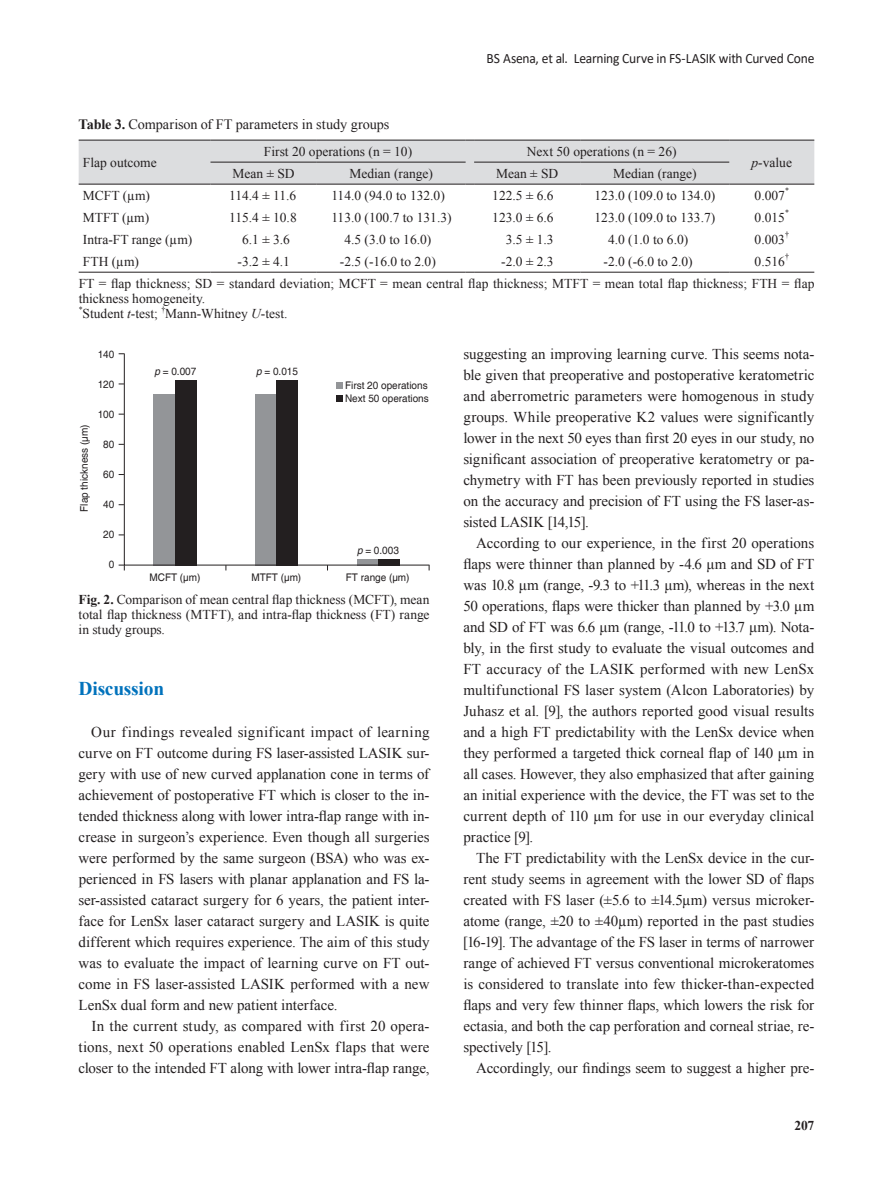
<style>
.page{position:relative;width:893px;height:1191px;background:#fff}
.page>*{position:absolute;margin:0;border:0;box-sizing:border-box;transform-origin:0 0}
.t1{font:700 19.5px "Times New Roman";letter-spacing:-.01em;color:#0072bc}
.t2{font:15px/21px "Times New Roman";letter-spacing:-.005em;color:#231f20;text-align:justify}
.t3{font:14.25px "Calibri";letter-spacing:-.015em;color:#231f20;scale:.95 1}
.t4{font:14.25px "Times New Roman";letter-spacing:-.005em;color:#231f20}
.t5{font:13.5px/15px "Times New Roman";color:#231f20;text-align:justify}
.t6{font:700 13.5px "Times New Roman";color:#231f20}
.t7{font:10.5px/13.5px "Helvetica";color:#231f20;scale:.95 1}
.t8{font:7.8px "Times New Roman";color:#231f20}
.s1{font-weight:700}
.s2{font-style:italic}
</style>
<div class="page">
<svg style="left:119px;top:565px;width:6px;height:5px"></svg>
<svg style="left:124px;top:353px;width:306px;height:213px"></svg>
<svg style="left:79px;top:140px;width:735px;height:45px;background:#d3d4d6"></svg>
<hr style="left:474px;top:184px;width:106px;height:1px;background:#231f20">
<hr style="left:580px;top:184px;width:149px;height:1px;background:#231f20">
<hr style="left:79px;top:272px;width:131px;height:1px;background:#231f20">
<hr style="left:210px;top:272px;width:107px;height:1px;background:#231f20">
<hr style="left:317px;top:272px;width:149px;height:1px;background:#231f20">
<hr style="left:474px;top:272px;width:106px;height:1px;background:#231f20">
<hr style="left:580px;top:272px;width:149px;height:1px;background:#231f20">
<hr style="left:729px;top:272px;width:85px;height:1px;background:#231f20">
<hr style="left:729px;top:140px;width:85px;height:1px;background:#231f20">
<hr style="left:729px;top:184px;width:85px;height:1px;background:#231f20">
<p class="t3" style="left:486px;top:48px;width:347px">BS Asena, et al. Learning Curve in FS-LASIK with Curved Cone</p>
<p class="t4" style="left:79px;top:114px;width:312px"><span class="s1">Table 3.</span> Comparison of FT parameters in study groups</p>
<p class="t5" style="left:83px;top:154px;width:75px">Flap outcome</p>
<p class="t5" style="left:264px;top:143px;width:150px">First 20 operations (n = 10)</p>
<p class="t5" style="left:527px;top:143px;width:151px">Next 50 operations (n = 26)</p>
<p class="t5" style="left:233px;top:165px;width:64px">Mean ± SD</p>
<p class="t5" style="left:349px;top:165px;width:85px">Median (range)</p>
<p class="t5" style="left:496px;top:165px;width:64px">Mean ± SD</p>
<p class="t5" style="left:613px;top:165px;width:85px">Median (range)</p>
<p class="t5" style="left:752px;top:154px;width:42px"><span class="s2">p-</span>value</p>
<p class="t8" style="left:785px;top:185px;width:5px">*</p>
<p class="t5" style="left:83px;top:187px;width:69px">MCFT (µm)</p>
<p class="t5" style="left:229px;top:187px;width:69px">114.4 ± 11.6</p>
<p class="t5" style="left:331px;top:187px;width:115px">114.0 (94.0 to 132.0)</p>
<p class="t5" style="left:492px;top:187px;width:63px">122.5 ± 6.6</p>
<p class="t5" style="left:594px;top:187px;width:122px">123.0 (109.0 to 134.0)</p>
<p class="t5" style="left:755px;top:187px;width:32px">0.007</p>
<p class="t8" style="left:785px;top:207px;width:5px">*</p>
<p class="t5" style="left:83px;top:209px;width:68px">MTFT (µm)</p>
<p class="t5" style="left:229px;top:209px;width:69px">115.4 ± 10.8</p>
<p class="t5" style="left:331px;top:209px;width:122px">113.0 (100.7 to 131.3)</p>
<p class="t5" style="left:492px;top:209px;width:63px">123.0 ± 6.6</p>
<p class="t5" style="left:594px;top:209px;width:122px">123.0 (109.0 to 133.7)</p>
<p class="t5" style="left:755px;top:209px;width:32px">0.015</p>
<p class="t5" style="left:83px;top:231px;width:111px">Intra-FT range (µm)</p>
<p class="t5" style="left:242px;top:231px;width:49px">6.1 ± 3.6</p>
<p class="t5" style="left:344px;top:231px;width:88px">4.5 (3.0 to 16.0)</p>
<p class="t5" style="left:506px;top:231px;width:49px">3.5 ± 1.3</p>
<p class="t5" style="left:608px;top:231px;width:82px">4.0 (1.0 to 6.0)</p>
<p class="t5" style="left:755px;top:231px;width:32px">0.003</p>
<p class="t8" style="left:785px;top:229px;width:5px">†</p>
<p class="t5" style="left:83px;top:253px;width:58px">FTH (µm)</p>
<p class="t5" style="left:238px;top:253px;width:54px">-3.2 ± 4.1</p>
<p class="t5" style="left:340px;top:253px;width:97px">-2.5 (-16.0 to 2.0)</p>
<p class="t5" style="left:501px;top:253px;width:54px">-2.0 ± 2.3</p>
<p class="t5" style="left:603px;top:253px;width:91px">-2.0 (-6.0 to 2.0)</p>
<p class="t5" style="left:755px;top:253px;width:32px">0.516</p>
<p class="t8" style="left:785px;top:251px;width:5px">†</p>
<p class="t5" style="left:79px;top:276px;width:737px">FT = flap thickness; SD = standard deviation; MCFT = mean central flap thickness; MTFT = mean total flap thickness; FTH = flap thickness homogeneity.</p>
<p class="t8" style="left:79px;top:304px;width:5px">*</p>
<p class="t5" style="left:83px;top:306px;width:77px">Student <span class="s2">t</span>-test;</p>
<p class="t8" style="left:161px;top:304px;width:5px">†</p>
<p class="t5" style="left:165px;top:306px;width:124px">Mann-Whitney <span class="s2">U</span>-test.</p>
<p class="t7" style="left:78px;top:512px;width:93px;rotate:-90deg">Flap thickness (µm)</p>
<p class="t7" style="left:98px;top:348px;width:19px">140</p>
<p class="t7" style="left:98px;top:378px;width:19px">120</p>
<p class="t7" style="left:98px;top:408px;width:19px">100</p>
<p class="t7" style="left:103px;top:438px;width:13px">80</p>
<p class="t7" style="left:103px;top:468px;width:13px">60</p>
<p class="t7" style="left:103px;top:498px;width:13px">40</p>
<p class="t7" style="left:103px;top:528px;width:13px">20</p>
<p class="t7" style="left:109px;top:558px;width:7px">0</p>
<p class="t7" style="left:154px;top:364px;width:46px"><span class="s2">p</span> = 0.007</p>
<p class="t7" style="left:256px;top:364px;width:46px"><span class="s2">p</span> = 0.015</p>
<p class="t7" style="left:345px;top:379px;width:90px">First 20 operations<br>Next 50 operations</p>
<p class="t7" style="left:357px;top:543px;width:46px"><span class="s2">p</span> = 0.003</p>
<p class="t7" style="left:150px;top:571px;width:55px">MCFT (µm)</p>
<p class="t7" style="left:251px;top:571px;width:54px">MTFT (µm)</p>
<p class="t7" style="left:346px;top:571px;width:69px">FT range (µm)</p>
<p class="t5" style="left:79px;top:592px;width:352px"><span class="s1">Fig. 2.</span> Comparison of mean central flap thickness (MCFT), mean total flap thickness (MTFT), and intra-flap thickness (FT) range in study groups.</p>
<h1 class="t1" style="left:79px;top:674px;width:87px">Discussion</h1>
<p class="t2" style="left:79px;top:721px;width:353px;text-indent:13px">Our findings revealed significant impact of learning curve on FT outcome during FS laser-assisted LASIK sur&shy;gery with use of new curved applanation cone in terms of achievement of postoperative FT which is closer to the in&shy;tended thickness along with lower intra-flap range with in&shy;crease in surgeon’s experience. Even though all surgeries were performed by the same surgeon (BSA) who was ex&shy;perienced in FS lasers with planar applanation and FS la&shy;ser-assisted cataract surgery for 6 years, the patient inter&shy;face for LenSx laser cataract surgery and LASIK is quite different which requires experience. The aim of this study was to evaluate the impact of learning curve on FT out&shy;come in FS laser-assisted LASIK performed with a new LenSx dual form and new patient interface.</p>
<p class="t2" style="left:79px;top:1015px;width:353px;text-indent:13px">In the current study, as compared with first 20 opera&shy;tions, next 50 operations enabled LenSx flaps that were closer to the intended FT along with lower intra-flap range,</p>
<p class="t2" style="left:463px;top:343px;width:353px">suggesting an improving learning curve. This seems nota&shy;ble given that preoperative and postoperative keratometric and aberrometric parameters were homogenous in study groups. While preoperative K2 values were significantly lower in the next 50 eyes than first 20 eyes in our study, no significant association of preoperative keratometry or pa&shy;chymetry with FT has been previously reported in studies on the accuracy and precision of FT using the FS laser-as&shy;sisted LASIK [14,15].</p>
<p class="t2" style="left:463px;top:532px;width:353px;text-indent:13px">According to our experience, in the first 20 operations flaps were thinner than planned by -4.6 μm and SD of FT was 10.8 μm (range, -9.3 to +11.3 μm), whereas in the next 50 operations, flaps were thicker than planned by +3.0 μm and SD of FT was 6.6 μm (range, -11.0 to +13.7 μm). Nota&shy;bly, in the first study to evaluate the visual outcomes and FT accuracy of the LASIK performed with new LenSx multifunctional FS laser system (Alcon Laboratories) by Juhasz et al. [9], the authors reported good visual results and a high FT predictability with the LenSx device when they performed a targeted thick corneal flap of 140 μm in all cases. However, they also emphasized that after gaining an initial experience with the device, the FT was set to the current depth of 110 μm for use in our everyday clinical practice [9].</p>
<p class="t2" style="left:463px;top:847px;width:353px;text-indent:13px">The FT predictability with the LenSx device in the cur&shy;rent study seems in agreement with the lower SD of flaps created with FS laser (±5.6 to ±14.5µm) versus microker&shy;atome (range, ±20 to ±40µm) reported in the past studies [16-19]. The advantage of the FS laser in terms of narrower range of achieved FT versus conventional microkeratomes is considered to translate into few thicker-than-expected flaps and very few thinner flaps, which lowers the risk for ectasia, and both the cap perforation and corneal striae, re&shy;spectively [15].</p>
<p class="t2" style="left:476px;top:1057px;width:340px">Accordingly, our findings seem to suggest a higher pre-</p>
<p class="t6" style="left:794px;top:1116px;width:21px">207</p>
</div>
